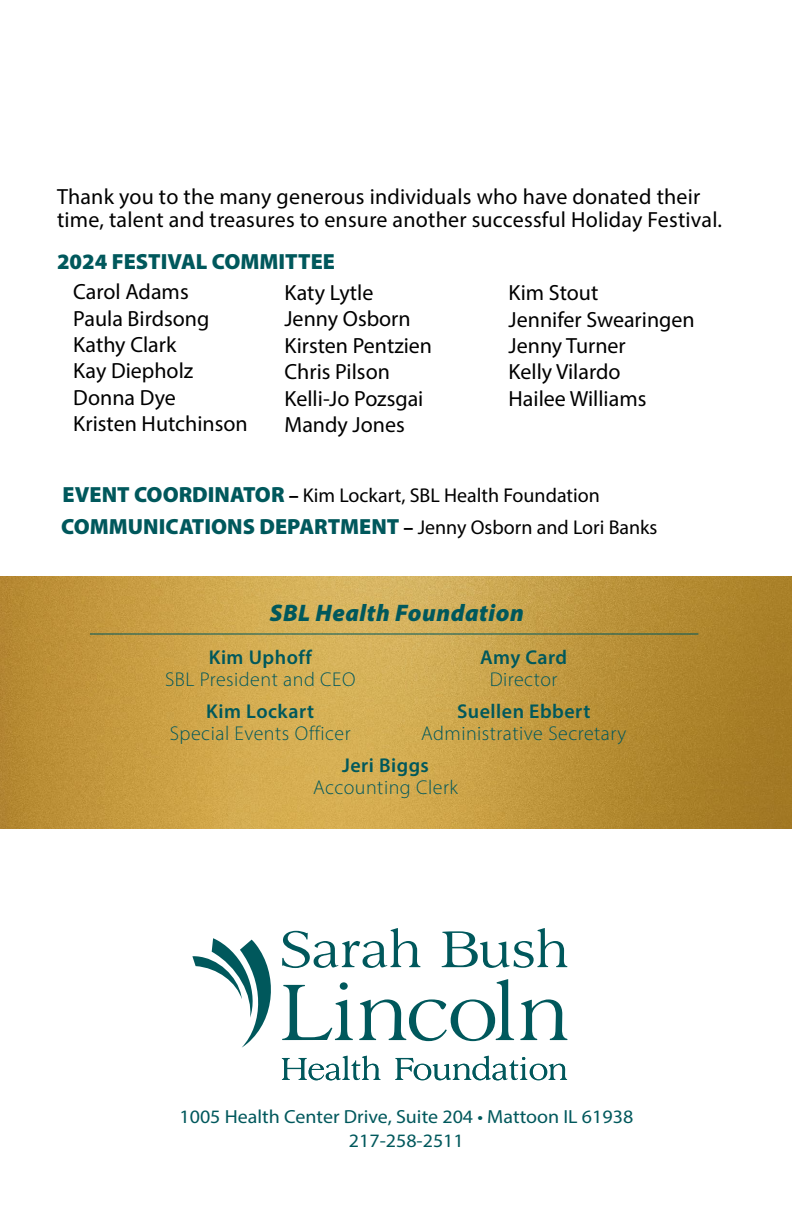
<style>
.page{position:relative;width:792px;height:1224px;background:#fff}
.page>*{position:absolute;margin:0;border:0;box-sizing:border-box;transform-origin:0 0}
.t1{font:italic 900 24px "Myriad Pro";letter-spacing:.02em;color:#00585c}
.t2{font:22px/26.4px "Myriad Pro";color:#000}
.t3{font:900 22px "Myriad Pro";color:#00585c}
.t4{font:300 20px "Myriad Pro";letter-spacing:.025em;color:#00585c}
.t5{font:600 20px "Myriad Pro";letter-spacing:.025em;color:#00585c}
.t6{font:20px "Myriad Pro";color:#000}
.t7{font:19px/24px "Myriad Pro";color:#00585c;text-align:center;scale:1.05 1}
.s1{font-weight:900;font-size:22px;color:#00585c}
.s2{font-weight:700}
.s3{font-weight:700;font-size:20px;color:#000}
.s4{font-weight:400;font-size:20px;color:#000}
</style>
<div class="page">
<img style="left:0;top:576px;width:792px;height:252px">
<svg style="left:192px;top:928px;width:376px;height:120px"></svg>
<svg style="left:282px;top:1056px;width:99px;height:24px"></svg>
<svg style="left:395px;top:1056px;width:172px;height:24px"></svg>
<hr style="left:90px;top:634px;width:608px;height:1px;background:#00585c">
<p class="t2" style="left:57px;top:184px;width:667px;line-height:23px">Thank you to the many generous individuals who have donated their time, talent and treasures to ensure another successful Holiday Festival.</p>
<p class="t3" style="left:57px;top:247px;width:279px">2024 FESTIVAL COMMITTEE</p>
<p class="t2" style="left:73px;top:278px;width:176px">Carol Adams<br>Paula Birdsong<br>Kathy Clark<br>Kay Diepholz<br>Donna Dye<br>Kristen Hutchinson</p>
<p class="t2" style="left:285px;top:279px;width:149px">Katy Lytle<br>Jenny Osborn<br>Kirsten Pentzien<br>Chris Pilson<br>Kelli-Jo Pozsgai<br>Mandy Jones</p>
<p class="t2" style="left:509px;top:279px;width:188px">Kim Stout<br>Jennifer Swearingen<br>Jenny Turner<br>Kelly Vilardo<br>Hailee Williams</p>
<p class="t6" style="left:63px;top:483px;width:539px"><span class="s1">EVENT COORDINATOR</span> <span class="s2">–</span> Kim Lockart, SBL Health Foundation</p>
<p class="t3" style="left:61px;top:512px;width:598px">COMMUNICATIONS DEPARTMENT <span class="s3">–</span> <span class="s4">Jenny Osborn and Lori Banks</span></p>
<p class="t1" style="left:270px;top:597px;width:255px">SBL Health Foundation</p>
<p class="t5" style="left:209px;top:645px;width:104px">Kim Uphoff</p>
<p class="t4" style="left:165px;top:668px;width:192px">SBL President and CEO</p>
<p class="t5" style="left:206px;top:699px;width:110px">Kim Lockart</p>
<p class="t4" style="left:170px;top:722px;width:182px">Special Events Officer</p>
<p class="t5" style="left:480px;top:645px;width:89px">Amy Card</p>
<p class="t4" style="left:490px;top:668px;width:69px">Director</p>
<p class="t5" style="left:457px;top:699px;width:135px">Suellen Ebbert</p>
<p class="t4" style="left:421px;top:722px;width:207px">Administrative Secretary</p>
<p class="t5" style="left:342px;top:752px;width:88px">Jeri Biggs</p>
<p class="t4" style="left:313px;top:775px;width:147px">Accounting Clerk</p>
<p class="t7" style="left:180px;top:1105px;width:434px">1005 Health Center Drive, Suite 204 • Mattoon IL 61938<br>217-258-2511</p>
</div>
